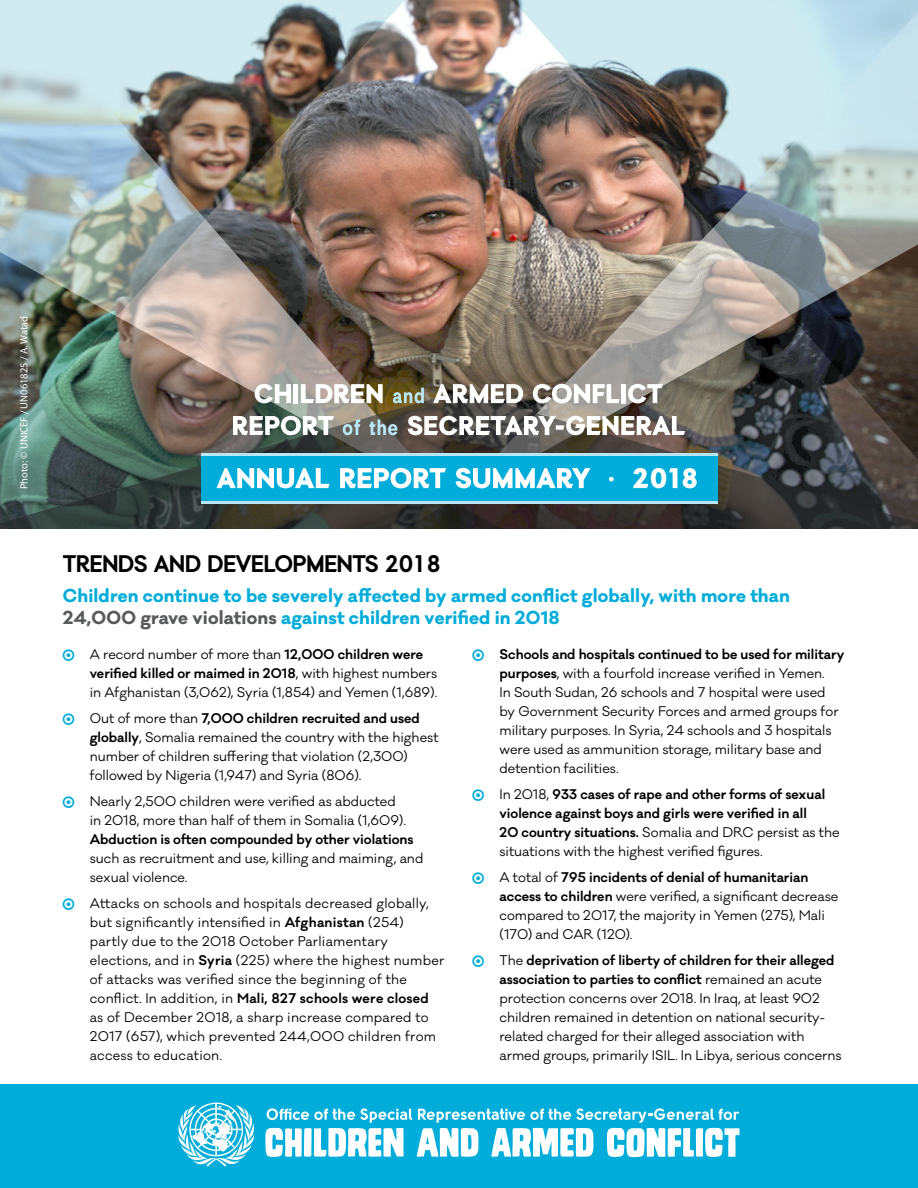
<style>
.page{position:relative;width:918px;height:1188px;background:#fff}
.page>*{position:absolute;margin:0;border:0;box-sizing:border-box;transform-origin:0 0}
.t1{font:700 24px "Auxilia";letter-spacing:-.03em;color:#000}
.t2{font:700 17.25px/22.5px "Galano Classic";letter-spacing:.01em;color:#00acd9}
.t3{font:12.9px/19px "Galano Classic";color:#000}
.t4{font:12.9px/19px "Galano Classic";letter-spacing:.02em;color:#000}
.t5{font:600 12.9px/19px "Galano Classic";color:#000}
.t6{font:10.5px "Myriad Pro";color:#fff}
.s1{color:#58595b}
.s2{font-weight:600}
.s3{font-weight:400}
</style>
<div class="page">
<div style="left:0;top:1084px;width:918px;height:104px;background:#00acd9"></div>
<img style="left:462px;top:0;width:456px;height:391px">
<img style="left:0;top:0;width:456px;height:391px">
<img style="left:0;top:391px;width:918px;height:138px">
<svg style="left:255px;top:384px;width:36px;height:19px"></svg>
<hr style="left:294px;top:384px;width:4px;height:19px;background:#fff">
<svg style="left:301px;top:384px;width:82px;height:19px"></svg>
<svg style="left:393px;top:388px;width:31px;height:15px"></svg>
<svg style="left:433px;top:384px;width:90px;height:19px"></svg>
<svg style="left:533px;top:384px;width:87px;height:19px"></svg>
<div style="left:621px;top:384px;width:5px;height:19px;background:#fff"></div>
<svg style="left:628px;top:384px;width:35px;height:19px"></svg>
<svg style="left:233px;top:416px;width:101px;height:19px"></svg>
<svg style="left:343px;top:419px;width:18px;height:16px"></svg>
<svg style="left:369px;top:419px;width:28px;height:16px"></svg>
<svg style="left:408px;top:416px;width:277px;height:19px"></svg>
<div style="left:201px;top:453px;width:516px;height:51px;background:#00acd9"></div>
<svg style="left:216px;top:468px;width:114px;height:20px"></svg>
<svg style="left:340px;top:468px;width:106px;height:20px"></svg>
<svg style="left:456px;top:468px;width:135px;height:20px"></svg>
<svg style="left:609px;top:477px;width:5px;height:5px"></svg>
<hr style="left:201px;top:501px;width:516px;height:3px;background:#bae5f2">
<hr style="left:201px;top:453px;width:516px;height:2px;background:#bae5f2">
<svg style="left:633px;top:468px;width:44px;height:20px"></svg>
<svg style="left:683px;top:468px;width:14px;height:20px"></svg>
<svg style="left:265px;top:1108px;width:475px;height:49px"></svg>
<svg style="left:178px;top:1103px;width:77px;height:64px"></svg>
<p class="t6" style="left:18px;top:489px;width:175px;rotate:-90deg">Photo: © UNICEF / UN061825 / A. Watad</p>
<h1 class="t1" style="left:63px;top:549px;width:380px">TRENDS AND DEVELOPMENTS 2018</h1>
<h2 class="t2" style="left:63px;top:584px;width:729px">Children continue to be severely affected by armed conflict globally, with more than<br><span class="s1">24,000 grave violations</span> against children verified in 2018</h2>
<p class="t3" style="left:90px;top:645px;width:349px">A record number of more than <span class="s2">12,000 children were verified killed or maimed in 2018</span>, with highest numbers in Afghanistan (3,062), Syria (1,854) and Yemen (1,689).</p>
<p class="t3" style="left:90px;top:709px;width:350px">Out of more than <span class="s2">7,000 children recruited and used globally</span>, Somalia remained the country with the highest number of children suffering that violation (2,300) followed by Nigeria (1,947) and Syria (806).</p>
<p class="t3" style="left:90px;top:792px;width:318px">Nearly 2,500 children were verified as abducted in 2018, more than half of them in Somalia (1,609).</p>
<p class="t5" style="left:90px;top:830px;width:325px">Abduction is often compounded by other violations</p>
<p class="t3" style="left:90px;top:849px;width:335px">such as recruitment and use, killing and maiming, and sexual violence.</p>
<p class="t4" style="left:90px;top:894px;width:356px">Attacks on schools and hospitals decreased globally, but significantly intensified in <span class="s2">Afghanistan</span> (254) partly due to the 2018 October Parliamentary elections, and in <span class="s2">Syria</span> (225) where the highest number of attacks was verified since the beginning of the conflict. In addition, in <span class="s2">Mali, 827 schools were closed </span>as of December 2018, a sharp increase compared to 2017 (657), which prevented 244,000 children from access to education.</p>
<p class="t3" style="left:500px;top:645px;width:346px"><span class="s2">Schools and hospitals continued to be used for military purposes</span>, with a fourfold increase verified in Yemen.<br>In South Sudan, 26 schools and 7 hospital were used by Government Security Forces and armed groups for military purposes. In Syria, 24 schools and 3 hospitals were used as ammunition storage, military base and detention facilities.</p>
<p class="t5" style="left:500px;top:785px;width:342px"><span class="s3">In 2018,</span> 933 cases of rape and other forms of sexual violence against boys and girls were verified in all<br>20 country situations. <span class="s3">Somalia and DRC persist as the situations with the highest verified figures.</span></p>
<p class="t3" style="left:500px;top:868px;width:340px">A total of <span class="s2">795 incidents of denial of humanitarian access to children</span> were verified, a significant decrease compared to 2017, the majority in Yemen (275), Mali (170) and CAR (120).</p>
<p class="t3" style="left:500px;top:951px;width:344px">The <span class="s2">deprivation of liberty of children for their alleged association to parties to conflict</span> remained an acute protection concerns over 2018. In Iraq, at least 902 children remained in detention on national security&shy;related charged for their alleged association with armed groups, primarily ISIL. In Libya, serious concerns</p>
</div>
